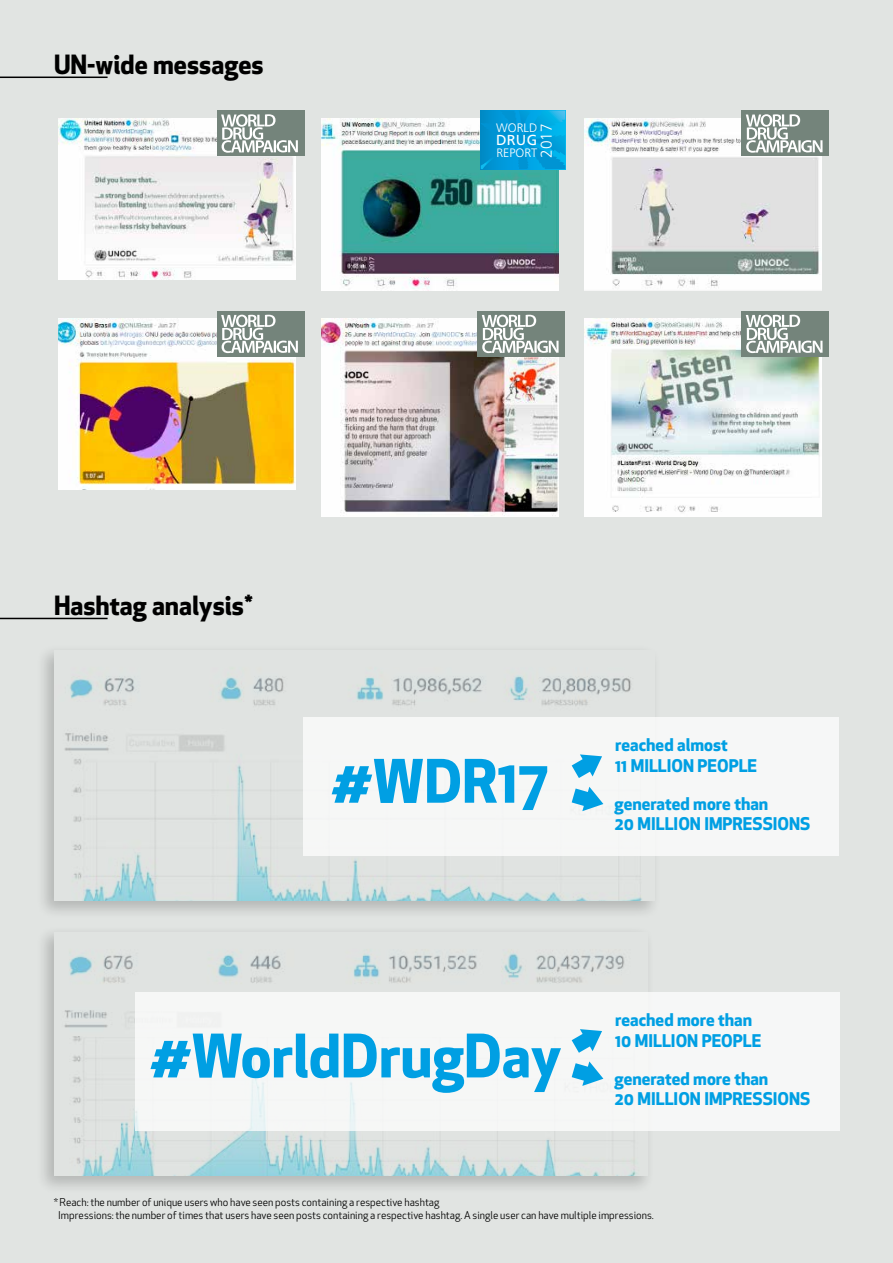
<style>
.page{position:relative;width:893px;height:1263px;background:#e1e4e2}
.page>*{position:absolute;margin:0;border:0;box-sizing:border-box;transform-origin:0 0}
.t1{font:700 58.5px "Apex New";color:#009fe3}
.t2{font:700 25.95px "Apex New";color:#000}
.t3{font:700 17.1px/20.5px "Apex New";color:#009fe3}
.t4{font:300 15.6px "Frutiger";color:#fff}
.t5{font:14.4px "Frutiger";color:#fff}
.t6{font:300 12.3px "Frutiger";color:#fff}
.t7{font:300 12.15px "Frutiger";color:#fff}
.t8{font:10.5px/12.6px "Apex New";color:#000}
</style>
<div class="page">
<hr style="left:0;top:77px;width:108px;height:1px;background:#000">
<hr style="left:0;top:618px;width:108px;height:1px;background:#000">
<img style="left:58px;top:119px;width:238px;height:161px">
<img style="left:58px;top:319px;width:238px;height:170px">
<img style="left:321px;top:119px;width:238px;height:172px">
<img style="left:321px;top:319px;width:238px;height:198px">
<img style="left:585px;top:119px;width:237px;height:172px">
<img style="left:585px;top:319px;width:237px;height:198px">
<svg style="left:481px;top:111px;width:84px;height:58px;background:#019edc"></svg>
<svg style="left:481px;top:111px;width:62px;height:26px;background:#0098d8"></svg>
<div style="left:217px;top:311px;width:88px;height:46px;background:#74847b"></div>
<img style="left:221px;top:315px;width:75px;height:38px">
<div style="left:478px;top:311px;width:87px;height:46px;background:#74847b"></div>
<img style="left:482px;top:315px;width:74px;height:38px">
<div style="left:741px;top:311px;width:88px;height:46px;background:#74847b"></div>
<img style="left:746px;top:315px;width:74px;height:38px">
<div style="left:217px;top:111px;width:88px;height:45px;background:#74847b"></div>
<img style="left:221px;top:114px;width:75px;height:38px">
<div style="left:741px;top:111px;width:88px;height:45px;background:#74847b"></div>
<img style="left:746px;top:114px;width:74px;height:38px">
<div style="left:35px;top:643px;width:626px;height:277px;background:#000;opacity:.41"></div>
<img style="left:54px;top:651px;width:600px;height:250px">
<div style="left:303px;top:718px;width:536px;height:138px;background:#f6f7f6"></div>
<svg style="left:572px;top:754px;width:30px;height:24px"></svg>
<svg style="left:572px;top:787px;width:31px;height:24px"></svg>
<div style="left:35px;top:925px;width:620px;height:270px;background:#000;opacity:.41"></div>
<img style="left:54px;top:932px;width:594px;height:244px">
<div style="left:135px;top:992px;width:704px;height:138px;background:#f6f7f6"></div>
<svg style="left:572px;top:1029px;width:30px;height:24px"></svg>
<svg style="left:572px;top:1061px;width:31px;height:25px"></svg>
<h2 class="t2" style="left:54px;top:45px;width:211px">UN-wide messages</h2>
<p class="t6" style="left:496px;top:121px;width:43px">WORLD</p>
<h3 class="t5" style="left:496px;top:132px;width:43px">DRUG</h3>
<p class="t7" style="left:496px;top:146px;width:42px">REPORT</p>
<h3 class="t4" style="left:538px;top:158px;width:36px;rotate:-90deg">2017</h3>
<h2 class="t2" style="left:54px;top:586px;width:201px">Hashtag analysis<sup>*</sup></h2>
<h1 class="t1" style="left:331px;top:739px;width:218px">#WDR17</h1>
<h3 class="t3" style="left:615px;top:734px;width:144px">reached almost<br>11 MILLION PEOPLE</h3>
<h3 class="t3" style="left:615px;top:792px;width:197px">generated more than<br>20 MILLION IMPRESSIONS</h3>
<h1 class="t1" style="left:150px;top:1014px;width:413px">#WorldDrugDay</h1>
<h3 class="t3" style="left:615px;top:1009px;width:148px">reached more than<br>10 MILLION PEOPLE</h3>
<h3 class="t3" style="left:615px;top:1067px;width:197px">generated more than<br>20 MILLION IMPRESSIONS</h3>
<p class="t8" style="left:58px;top:1196px;width:597px;text-indent:-4px">* Reach: the number of unique users who have seen posts containing a respective hashtag<br>Impressions: the number of times that users have seen posts containing a respective hashtag. A single user can have multiple impressions.</p>
</div>
